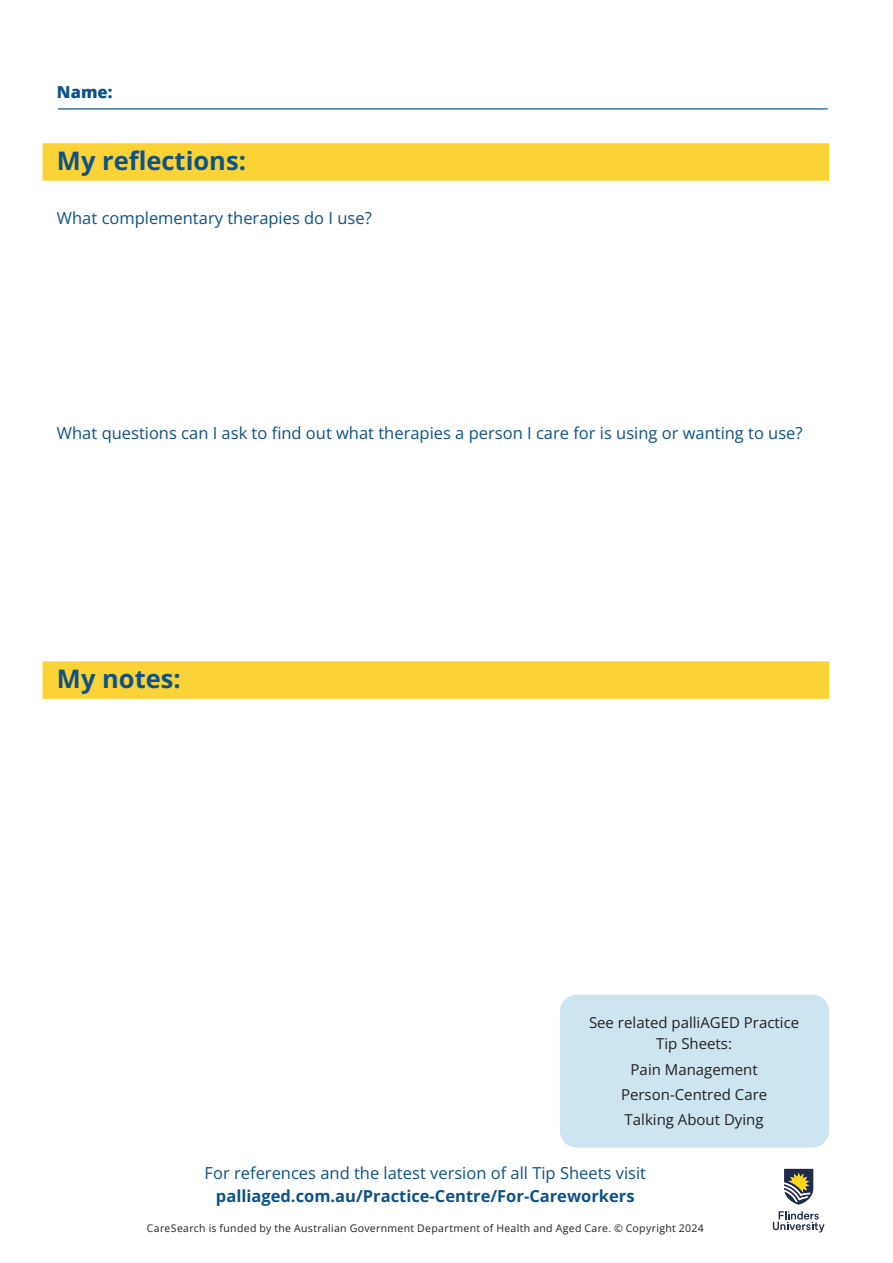
<style>
.page{position:relative;width:893px;height:1263px;background:#fff}
.page>*{position:absolute;margin:0;border:0;box-sizing:border-box;transform-origin:0 0}
.My_reflections___not{font:700 25.5px "Open Sans";color:#0e5286}
.Blue_question_text{font:16.5px "Open Sans";color:#0e5286}
.t1{font:700 16.5px "Open Sans";color:#0e5286}
.Name{font:800 16.5px "Open Sans";color:#0e5286}
.Centred_text{font:15px/21px "Open Sans";color:#231f20;text-align:center}
.t2{font:10.5px "Open Sans";letter-spacing:.03em;color:#231f20}
</style>
<div class="page">
<svg style="left:773px;top:1211px;width:51px;height:21px"></svg>
<svg style="left:784px;top:1169px;width:29px;height:36px"></svg>
<hr style="left:58px;top:108px;width:770px;height:2px;background:#0e5286">
<div style="left:43px;top:143px;width:786px;height:38px;background:#fcd337"></div>
<div style="left:43px;top:661px;width:786px;height:38px;background:#fcd337"></div>
<div style="left:560px;top:994px;width:269px;height:154px;background:#cde5f0;border-radius:17px"></div>
<p class="Name" style="left:57px;top:79px;width:57px">Name:</p>
<h2 class="My_reflections___not" style="left:57px;top:143px;width:190px">My reflections:</h2>
<p class="Blue_question_text" style="left:57px;top:207px;width:316px">What complementary therapies do I use?</p>
<p class="Blue_question_text" style="left:57px;top:422px;width:747px">What questions can I ask to find out what therapies a person I care for is using or wanting to use?</p>
<h2 class="My_reflections___not" style="left:57px;top:661px;width:125px">My notes:</h2>
<p class="Centred_text" style="left:589px;top:1012px;width:212px">See related palliAGED Practice<br>Tip Sheets:</p>
<p class="Centred_text" style="left:631px;top:1058px;width:129px">Pain Management</p>
<p class="Centred_text" style="left:621px;top:1083px;width:148px">Person-Centred Care</p>
<p class="Centred_text" style="left:625px;top:1109px;width:140px">Talking About Dying</p>
<p class="Blue_question_text" style="left:205px;top:1162px;width:443px">For references and the latest version of all Tip Sheets visit</p>
<p class="t1" style="left:216px;top:1184px;width:420px">palliaged.com.au/Practice-Centre/For-Careworkers</p>
<p class="t2" style="left:147px;top:1221px;width:558px">CareSearch is funded by the Australian Government Department of Health and Aged Care. © Copyright 2024</p>
</div>
